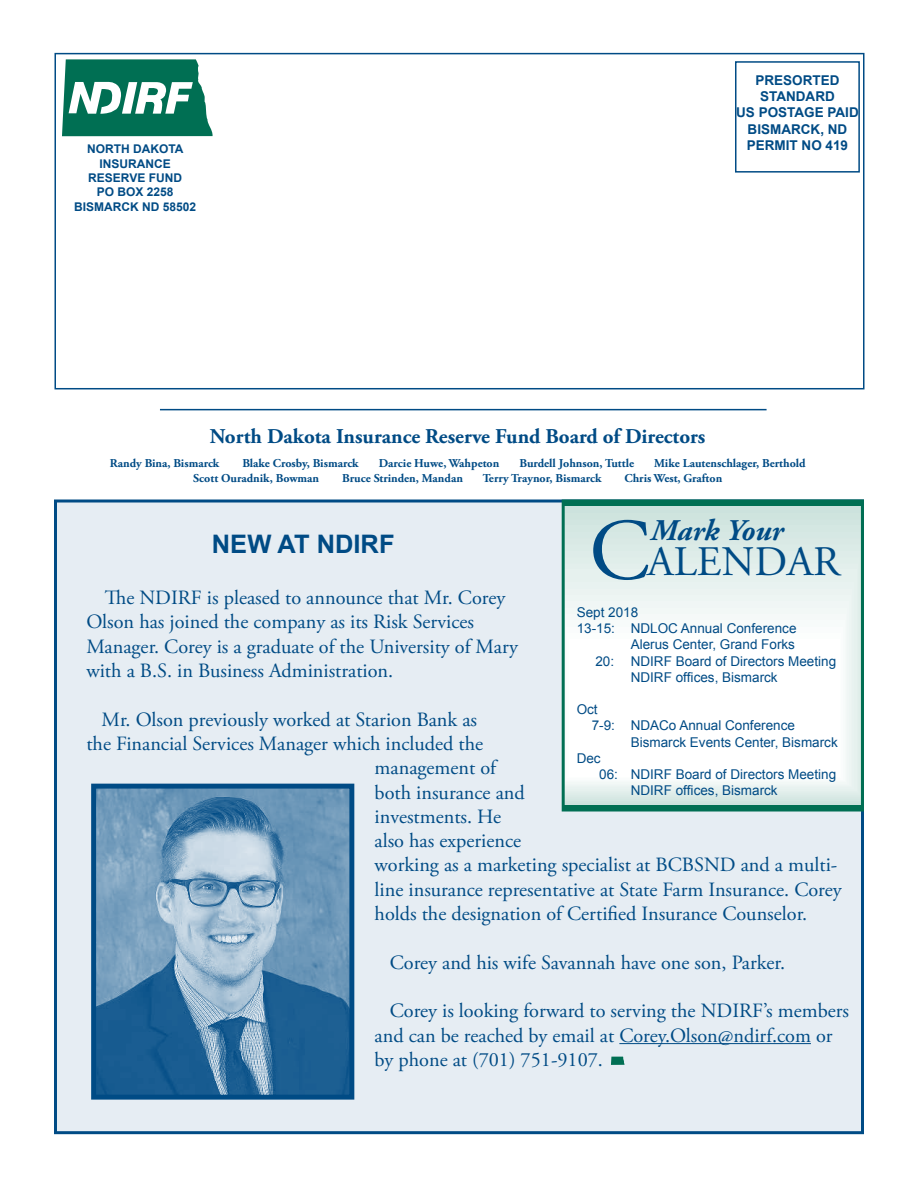
<style>
.page{position:relative;width:918px;height:1188px;background:#fff}
.page>*{position:absolute;margin:0;border:0;box-sizing:border-box;transform-origin:0 0}
.t1{font:42px "Adobe Garamond Pro";color:#004b85}
.t2{font:italic 700 30px "Adobe Garamond Pro";letter-spacing:-.005em;color:#004b85}
.t3{font:700 25.5px "Arial";color:#004b85}
.t4{font:700 21px "Adobe Garamond Pro";color:#004b85}
.t5{font:20.25px/24.3px "Adobe Garamond Pro";color:#004b85}
.t6{font:13.5px "Arial";color:#004b85}
.t7{font:700 13.5px/16.2px "Arial";color:#004b85;text-align:center}
.t8{font:700 12px "Adobe Garamond Pro";color:#004b85}
.t9{font:700 12px/14.4px "Arial";color:#004b85;text-align:center}
.s1{font-size:87px}
</style>
<div class="page">
<hr style="left:160px;top:409px;width:607px;height:1px;background:#004b85">
<div style="left:55px;top:53px;width:810px;height:336px;border:2px solid #004b85"></div>
<div style="left:735px;top:61px;width:125px;height:112px;border:2px solid #004b85"></div>
<div style="left:54px;top:500px;width:810px;height:634px;background:#e6edf3;border:3px solid #004b85"></div>
<hr style="left:619px;top:1043px;width:192px;height:1px;background:#004b85">
<img style="left:97px;top:790px;width:251px;height:304px">
<div style="left:91px;top:784px;width:263px;height:316px;border:5px solid #004b85"></div>
<div style="left:563px;top:506px;width:299px;height:299px;background:#cce2dd"></div>
<div style="left:563px;top:525px;width:299px;height:276px;background:#d4e7e2"></div>
<div style="left:566px;top:557px;width:294px;height:237px;background:#e0eeea"></div>
<div style="left:566px;top:563px;width:292px;height:230px;background:#e3efec"></div>
<div style="left:563px;top:570px;width:294px;height:221px;background:#e6f1ee"></div>
<div style="left:563px;top:595px;width:287px;height:191px;background:#edf5f3"></div>
<div style="left:563px;top:608px;width:284px;height:175px;background:#f2f8f6"></div>
<div style="left:565px;top:620px;width:279px;height:161px;background:#f7fbfa"></div>
<div style="left:567px;top:633px;width:274px;height:145px;background:#fcfefd"></div>
<div style="left:562px;top:500px;width:302px;height:312px;border:3px solid #006f53"></div>
<svg style="left:611px;top:1057px;width:13px;height:8px"></svg>
<svg style="left:62px;top:59px;width:151px;height:77px"></svg>
<p class="t7" style="left:736px;top:73px;width:124px">PRESORTED<br>STANDARD<br>US POSTAGE PAID<br>BISMARCK, ND</p>
<p class="t9" style="left:87px;top:142px;width:98px">NORTH DAKOTA</p>
<p class="t7" style="left:747px;top:137px;width:103px">PERMIT NO 419</p>
<p class="t9" style="left:74px;top:157px;width:124px">INSURANCE<br>RESERVE FUND<br>PO BOX 2258<br>BISMARCK ND 58502</p>
<p class="t4" style="left:210px;top:424px;width:497px">North Dakota Insurance Reserve Fund Board of Directors</p>
<p class="t8" style="left:110px;top:457px;width:111px">Randy Bina, Bismarck</p>
<p class="t8" style="left:242px;top:457px;width:118px">Blake Crosby, Bismarck</p>
<p class="t8" style="left:379px;top:457px;width:122px">Darcie Huwe, Wahpeton</p>
<p class="t8" style="left:520px;top:457px;width:116px">Burdell Johnson, Tuttle</p>
<p class="t8" style="left:654px;top:457px;width:153px">Mike Lautenschlager, Berthold</p>
<p class="t8" style="left:193px;top:471px;width:127px">Scott Ouradnik, Bowman</p>
<p class="t8" style="left:342px;top:471px;width:122px">Bruce Strinden, Mandan</p>
<p class="t8" style="left:483px;top:471px;width:120px">Terry Traynor, Bismarck</p>
<p class="t8" style="left:624px;top:471px;width:99px">Chris West, Grafton</p>
<h2 class="t2" style="left:651px;top:513px;width:134px">Mark Your</h2>
<h1 class="t1" style="left:589px;top:537px;width:252px"><span class="s1">C</span>ALENDAR</h1>
<p class="t6" style="left:577px;top:603px;width:63px">Sept 2018</p>
<p class="t6" style="left:577px;top:620px;width:221px">13-15: NDLOC Annual Conference</p>
<p class="t6" style="left:631px;top:636px;width:166px">Alerus Center, Grand Forks</p>
<p class="t6" style="left:595px;top:652px;width:242px">20: NDIRF Board of Directors Meeting</p>
<p class="t6" style="left:631px;top:668px;width:149px">NDIRF offices, Bismarck</p>
<p class="t6" style="left:577px;top:701px;width:23px">Oct</p>
<p class="t6" style="left:592px;top:717px;width:205px">7-9: NDACo Annual Conference</p>
<p class="t6" style="left:631px;top:733px;width:209px">Bismarck Events Center, Bismarck</p>
<p class="t6" style="left:577px;top:749px;width:26px">Dec</p>
<p class="t6" style="left:599px;top:765px;width:239px">06: NDIRF Board of Directors Meeting</p>
<p class="t6" style="left:631px;top:782px;width:149px">NDIRF offices, Bismarck</p>
<p class="t3" style="left:212px;top:527px;width:184px">NEW AT NDIRF</p>
<p class="t5" style="left:86px;top:586px;width:433px;text-indent:18px">The NDIRF is pleased to announce that Mr. Corey Olson has joined the company as its Risk Services Manager. Corey is a graduate of the University of Mary with a B.S. in Business Administration.</p>
<p class="t5" style="left:102px;top:708px;width:377px">Mr. Olson previously worked at Starion Bank as</p>
<p class="t5" style="left:86px;top:732px;width:398px">the Financial Services Manager which included the</p>
<p class="t5" style="left:375px;top:756px;width:123px">management of</p>
<p class="t5" style="left:375px;top:781px;width:152px">both insurance and</p>
<p class="t5" style="left:375px;top:805px;width:128px">investments. He</p>
<p class="t5" style="left:375px;top:829px;width:148px">also has experience</p>
<p class="t5" style="left:375px;top:854px;width:464px">working as a marketing specialist at BCBSND and a multi-</p>
<p class="t5" style="left:375px;top:878px;width:469px">line insurance representative at State Farm Insurance. Corey</p>
<p class="t5" style="left:375px;top:902px;width:434px">holds the designation of Certified Insurance Counselor.</p>
<p class="t5" style="left:390px;top:951px;width:397px">Corey and his wife Savannah have one son, Parker.</p>
<p class="t5" style="left:375px;top:999px;width:476px;text-indent:15px">Corey is looking forward to serving the NDIRF’s members and can be reached by email at Corey.Olson@ndirf.com or by phone at (701) 751-9107.</p>
</div>
